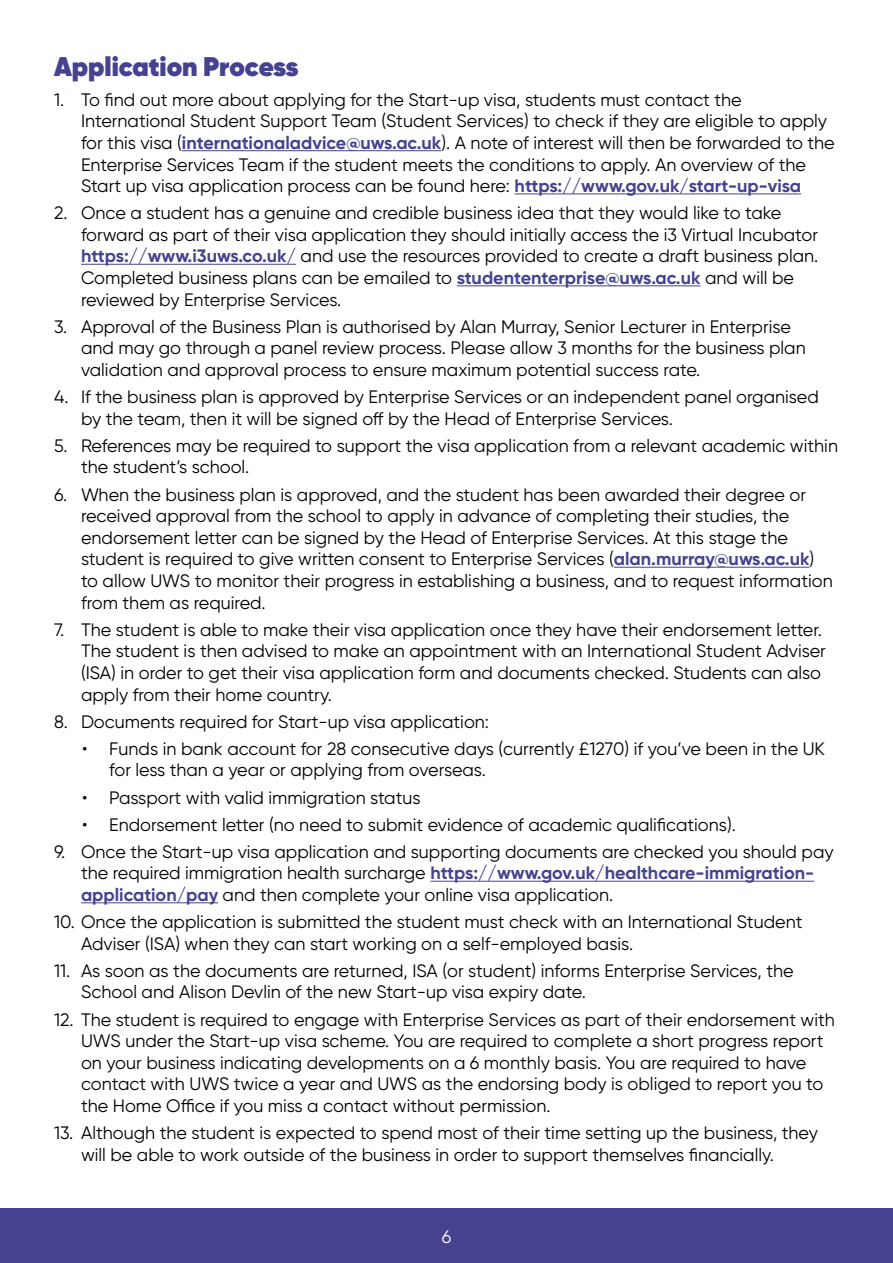
<style>
.page{position:relative;width:893px;height:1263px;background:#fff}
.page>*{position:absolute;margin:0;border:0;box-sizing:border-box;transform-origin:0 0}
.Sub_Header_P{font:800 27px "Gilroy";color:#45428f}
.Body_Text_P{font:18px/21.6px "Gilroy";color:#000}
.t1{font:18px "Gilroy";color:#fff}
.s1{font-weight:700;color:#45428f}
</style>
<div class="page">
<div style="left:0;top:1209px;width:893px;height:54px;background:#45428f"></div>
<hr style="left:182px;top:150px;width:259px;height:1px;background:#45428f">
<hr style="left:515px;top:193px;width:286px;height:1px;background:#45428f">
<hr style="left:81px;top:264px;width:215px;height:1px;background:#45428f">
<hr style="left:457px;top:285px;width:244px;height:1px;background:#45428f">
<hr style="left:614px;top:567px;width:196px;height:1px;background:#45428f">
<hr style="left:430px;top:881px;width:384px;height:1px;background:#45428f">
<hr style="left:81px;top:902px;width:137px;height:1px;background:#45428f">
<p class="Sub_Header_P" style="left:54px;top:49px;width:246px">Application Process</p>
<p class="Body_Text_P" style="left:81px;top:88px;width:755px;text-indent:-27px">1. To find out more about applying for the Start-up visa, students must contact the International Student Support Team (Student Services) to check if they are eligible to apply for this visa (<span class="s1">internationaladvice@uws.ac.uk</span>). A note of interest will then be forwarded to the Enterprise Services Team if the student meets the conditions to apply. An overview of the Start up visa application process can be found here: <span class="s1">https://www.gov.uk/start-up-visa</span></p>
<p class="Body_Text_P" style="left:81px;top:202px;width:739px;text-indent:-27px">2. Once a student has a genuine and credible business idea that they would like to take forward as part of their visa application they should initially access the i3 Virtual Incubator <span class="s1">https://www.i3uws.co.uk/</span> and use the resources provided to create a draft business plan.<br>Completed business plans can be emailed to <span class="s1">studententerprise@uws.ac.uk</span> and will be reviewed by Enterprise Services.</p>
<p class="Body_Text_P" style="left:81px;top:315px;width:726px;text-indent:-27px">3. Approval of the Business Plan is authorised by Alan Murray, Senior Lecturer in Enterprise and may go through a panel review process. Please allow 3 months for the business plan validation and approval process to ensure maximum potential success rate.</p>
<p class="Body_Text_P" style="left:81px;top:386px;width:739px;text-indent:-27px">4. If the business plan is approved by Enterprise Services or an independent panel organised by the team, then it will be signed off by the Head of Enterprise Services.</p>
<p class="Body_Text_P" style="left:81px;top:435px;width:758px;text-indent:-27px">5. References may be required to support the visa application from a relevant academic within the student’s school.</p>
<p class="Body_Text_P" style="left:81px;top:483px;width:753px;text-indent:-27px">6. When the business plan is approved, and the student has been awarded their degree or received approval from the school to apply in advance of completing their studies, the endorsement letter can be signed by the Head of Enterprise Services. At this stage the student is required to give written consent to Enterprise Services (<span class="s1">alan.murray@uws.ac.uk</span>) to allow UWS to monitor their progress in establishing a business, and to request information from them as required.</p>
<p class="Body_Text_P" style="left:81px;top:618px;width:746px;text-indent:-27px">7. The student is able to make their visa application once they have their endorsement letter.<br>The student is then advised to make an appointment with an International Student Adviser (ISA) in order to get their visa application form and documents checked. Students can also apply from their home country.</p>
<p class="Body_Text_P" style="left:54px;top:710px;width:437px">8. Documents required for Start-up visa application:</p>
<p class="Body_Text_P" style="left:109px;top:737px;width:717px;text-indent:-27px">• Funds in bank account for 28 consecutive days (currently £1270) if you’ve been in the UK for less than a year or applying from overseas.</p>
<p class="Body_Text_P" style="left:82px;top:786px;width:340px">• Passport with valid immigration status</p>
<p class="Body_Text_P" style="left:82px;top:813px;width:655px">• Endorsement letter (no need to submit evidence of academic qualifications).</p>
<p class="Body_Text_P" style="left:81px;top:840px;width:754px;text-indent:-27px">9. Once the Start-up visa application and supporting documents are checked you should pay the required immigration health surcharge <span class="s1">https://www.gov.uk/healthcare-immigration&shy;application/pay</span> and then complete your online visa application.</p>
<p class="Body_Text_P" style="left:81px;top:911px;width:723px;text-indent:-27px">10. Once the application is submitted the student must check with an International Student<br>Adviser (ISA) when they can start working on a self-employed basis.</p>
<p class="Body_Text_P" style="left:81px;top:959px;width:714px;text-indent:-27px">11. As soon as the documents are returned, ISA (or student) informs Enterprise Services, the<br>School and Alison Devlin of the new Start-up visa expiry date.</p>
<p class="Body_Text_P" style="left:81px;top:1008px;width:755px;text-indent:-27px">12. The student is required to engage with Enterprise Services as part of their endorsement with UWS under the Start-up visa scheme. You are required to complete a short progress report on your business indicating developments on a 6 monthly basis. You are required to have contact with UWS twice a year and UWS as the endorsing body is obliged to report you to the Home Office if you miss a contact without permission.</p>
<p class="Body_Text_P" style="left:81px;top:1122px;width:738px;text-indent:-27px">13. Although the student is expected to spend most of their time setting up the business, they will be able to work outside of the business in order to support themselves financially.</p>
<p class="t1" style="left:442px;top:1226px;width:11px">6</p>
</div>
